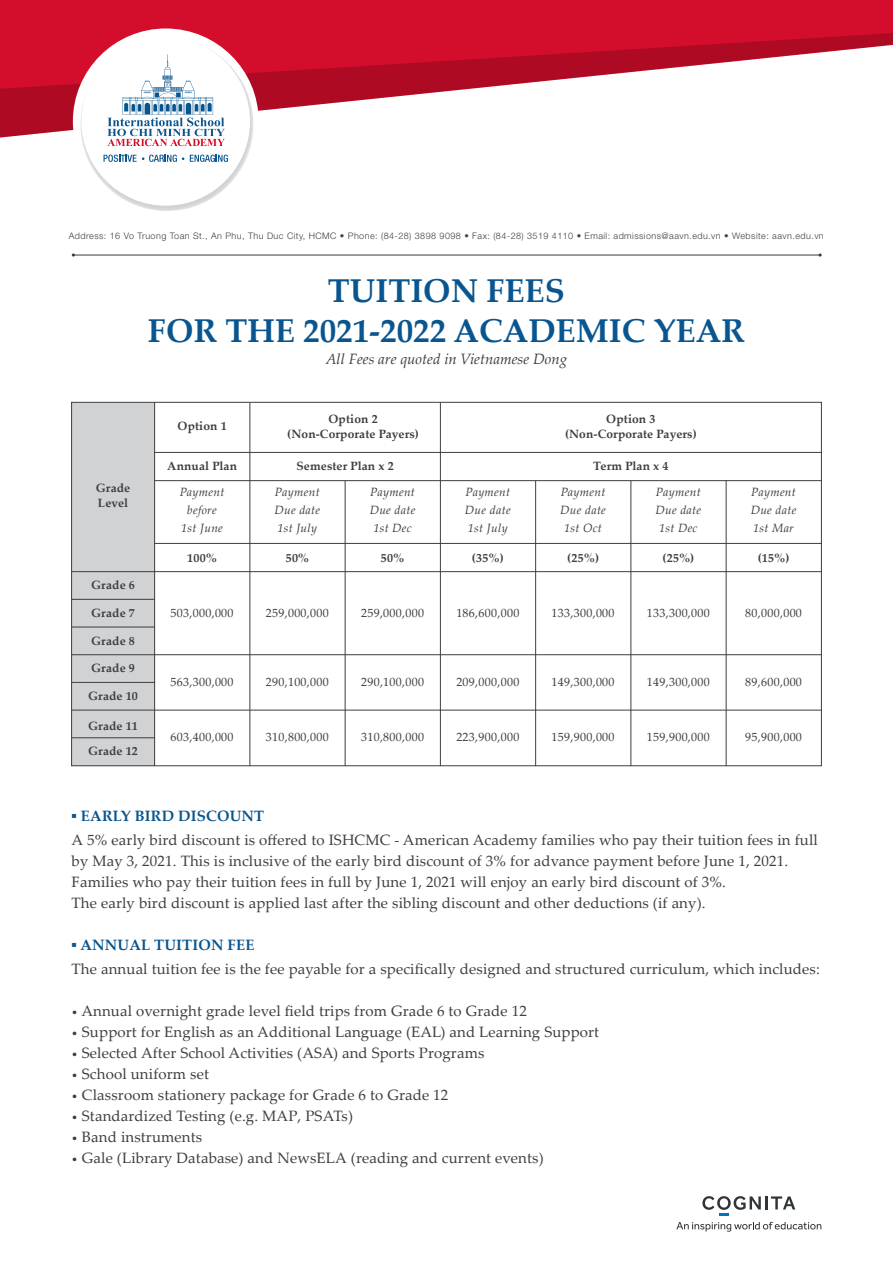
<style>
.page{position:relative;width:893px;height:1263px;background:#fff}
.page>*{position:absolute;margin:0;border:0;box-sizing:border-box;transform-origin:0 0}
.t1{font:700 33px/39.6px "Palatino Linotype";color:#09558f;text-align:center}
.t2{font:15px/21px "Palatino Linotype";letter-spacing:.01em;color:#3e3e3f}
.t3{font:700 15px "Palatino Linotype";letter-spacing:.01em;color:#09558f}
.t4{font:italic 15px "Palatino Linotype";color:#3e3e3f}
.t5{font:12px "Palatino Linotype";letter-spacing:.025em;color:#3e3e3f}
.t6{font:700 12px/14.4px "Palatino Linotype";letter-spacing:.01em;color:#3e3e3f}
.t7{font:italic 12px/18px "Palatino Linotype";letter-spacing:.025em;color:#3e3e3f;text-align:center}
.t8{font:300 9px "Helvetica Neue LT Std";letter-spacing:.05em;color:#3e3e3f}
.s1{font-size:10.5px}
</style>
<div class="page">
<div style="left:0;top:0;width:893px;height:33px;background:#d30d2b"></div>
<svg style="left:0;top:33px;width:893px;height:105px"></svg>
<div style="left:73px;top:28px;width:186px;height:186px;background:#fff;border-radius:50%"></div>
<svg style="left:80px;top:38px;width:174px;height:173px"></svg>
<div style="left:81px;top:37px;width:169px;height:169px;background:#fff;border-radius:50%"></div>
<svg style="left:107px;top:54px;width:118px;height:92px"></svg>
<svg style="left:104px;top:155px;width:80px;height:7px"></svg>
<svg style="left:190px;top:155px;width:38px;height:7px"></svg>
<hr style="left:72px;top:255px;width:748px;height:1px;background:#3e3e3f">
<svg style="left:702px;top:1196px;width:93px;height:19px"></svg>
<svg style="left:676px;top:1222px;width:145px;height:10px"></svg>
<div style="left:72px;top:402px;width:83px;height:364px;background:#d1d2d4"></div>
<hr style="left:154px;top:402px;width:1px;height:364px;background:#3e3e3f">
<hr style="left:249px;top:402px;width:1px;height:364px;background:#3e3e3f">
<hr style="left:345px;top:481px;width:1px;height:285px;background:#3e3e3f">
<hr style="left:440px;top:402px;width:1px;height:364px;background:#3e3e3f">
<hr style="left:535px;top:481px;width:1px;height:285px;background:#3e3e3f">
<hr style="left:630px;top:481px;width:1px;height:285px;background:#3e3e3f">
<hr style="left:726px;top:481px;width:1px;height:285px;background:#3e3e3f">
<hr style="left:155px;top:543px;width:666px;height:1px;background:#3e3e3f">
<hr style="left:155px;top:452px;width:666px;height:1px;background:#3e3e3f">
<hr style="left:155px;top:480px;width:666px;height:1px;background:#3e3e3f">
<hr style="left:72px;top:571px;width:749px;height:1px;background:#3e3e3f">
<hr style="left:72px;top:654px;width:749px;height:1px;background:#3e3e3f">
<hr style="left:72px;top:627px;width:83px;height:1px;background:#3e3e3f">
<hr style="left:72px;top:599px;width:83px;height:1px;background:#3e3e3f">
<hr style="left:72px;top:710px;width:749px;height:1px;background:#3e3e3f">
<hr style="left:72px;top:682px;width:83px;height:1px;background:#3e3e3f">
<hr style="left:72px;top:737px;width:83px;height:1px;background:#3e3e3f">
<p class="t8" style="left:69px;top:230px;width:756px">Address: 16 Vo Truong Toan St., An Phu, Thu Duc City, HCMC • Phone: (84-28) 3898 9098 • Fax: (84-28) 3519 4110 • Email: admissions@aavn.edu.vn • Website: aavn.edu.vn</p>
<h1 class="t1" style="left:148px;top:270px;width:599px">TUITION FEES<br>FOR THE 2021-2022 ACADEMIC YEAR</h1>
<p class="t4" style="left:326px;top:349px;width:243px">All Fees are quoted in Vietnamese Dong</p>
<p class="t6" style="left:178px;top:419px;width:51px">Option 1</p>
<p class="t6" style="left:287px;top:411px;width:133px;text-align:center">Option 2 (Non-Corporate Payers)</p>
<p class="t6" style="left:565px;top:411px;width:133px;text-align:center">Option 3 (Non-Corporate Payers)</p>
<p class="t6" style="left:96px;top:481px;width:36px">Grade<br>Level</p>
<p class="t6" style="left:91px;top:578px;width:45px">Grade 6</p>
<p class="t6" style="left:91px;top:605px;width:45px">Grade 7</p>
<p class="t6" style="left:91px;top:633px;width:45px">Grade 8</p>
<p class="t6" style="left:91px;top:661px;width:45px">Grade 9</p>
<p class="t6" style="left:88px;top:688px;width:51px">Grade 10</p>
<p class="t6" style="left:88px;top:712px;width:51px;line-height:25.5px">Grade 11<br>Grade 12</p>
<p class="t6" style="left:167px;top:458px;width:71px">Annual Plan</p>
<p class="t6" style="left:297px;top:458px;width:99px">Semester Plan x 2</p>
<p class="t6" style="left:593px;top:458px;width:77px">Term Plan x 4</p>
<p class="t7" style="left:180px;top:483px;width:46px">Payment before<br>1st June</p>
<p class="t7" style="left:274px;top:483px;width:47px;text-align:justify">Payment Due date 1st July</p>
<p class="t7" style="left:370px;top:483px;width:47px">Payment<br>Due date<br>1st Dec</p>
<p class="t7" style="left:465px;top:483px;width:47px;text-align:justify">Payment Due date 1st July</p>
<p class="t7" style="left:560px;top:483px;width:47px">Payment<br>Due date<br>1st Oct</p>
<p class="t7" style="left:655px;top:483px;width:47px">Payment<br>Due date<br>1st Dec</p>
<p class="t7" style="left:751px;top:483px;width:47px;text-align:justify">Payment Due date 1st Mar</p>
<p class="t6" style="left:187px;top:551px;width:31px">100%</p>
<p class="t6" style="left:286px;top:551px;width:25px">50%</p>
<p class="t6" style="left:381px;top:551px;width:25px">50%</p>
<p class="t6" style="left:472px;top:551px;width:33px">(35%)</p>
<p class="t6" style="left:567px;top:551px;width:33px">(25%)</p>
<p class="t6" style="left:662px;top:551px;width:33px">(25%)</p>
<p class="t6" style="left:758px;top:551px;width:33px">(15%)</p>
<p class="t5" style="left:171px;top:604px;width:64px">503,000,000</p>
<p class="t5" style="left:266px;top:604px;width:64px">259,000,000</p>
<p class="t5" style="left:361px;top:604px;width:65px">259,000,000</p>
<p class="t5" style="left:456px;top:604px;width:64px">186,600,000</p>
<p class="t5" style="left:552px;top:604px;width:64px">133,300,000</p>
<p class="t5" style="left:647px;top:604px;width:64px">133,300,000</p>
<p class="t5" style="left:745px;top:604px;width:58px">80,000,000</p>
<p class="t5" style="left:171px;top:673px;width:64px">563,300,000</p>
<p class="t5" style="left:266px;top:673px;width:64px">290,100,000</p>
<p class="t5" style="left:361px;top:673px;width:65px">290,100,000</p>
<p class="t5" style="left:456px;top:673px;width:64px">209,000,000</p>
<p class="t5" style="left:552px;top:673px;width:64px">149,300,000</p>
<p class="t5" style="left:647px;top:673px;width:64px">149,300,000</p>
<p class="t5" style="left:745px;top:673px;width:58px">89,600,000</p>
<p class="t5" style="left:171px;top:729px;width:64px">603,400,000</p>
<p class="t5" style="left:266px;top:729px;width:64px">310,800,000</p>
<p class="t5" style="left:361px;top:729px;width:65px">310,800,000</p>
<p class="t5" style="left:456px;top:729px;width:64px">223,900,000</p>
<p class="t5" style="left:552px;top:729px;width:64px">159,900,000</p>
<p class="t5" style="left:647px;top:729px;width:64px">159,900,000</p>
<p class="t5" style="left:745px;top:729px;width:58px">95,900,000</p>
<p class="t3" style="left:72px;top:806px;width:194px">▪ EARLY BIRD DISCOUNT</p>
<p class="t2" style="left:72px;top:829px;width:748px">A 5% early bird discount is offered to ISHCMC - American Academy families who pay their tuition fees in full by May 3, 2021. This is inclusive of the early bird discount of 3% for advance payment before June 1, 2021.<br>Families who pay their tuition fees in full by June 1, 2021 will enjoy an early bird discount of 3%.<br>The early bird discount is applied last after the sibling discount and other deductions (if any).</p>
<p class="t3" style="left:72px;top:935px;width:184px">▪ ANNUAL TUITION FEE</p>
<p class="t2" style="left:72px;top:958px;width:750px">The annual tuition fee is the fee payable for a specifically designed and structured curriculum, which includes:</p>
<p class="t2" style="left:72px;top:1000px;width:457px"><span class="s1">•</span> Annual overnight grade level field trips from Grade 6 to Grade 12</p>
<p class="t2" style="left:72px;top:1021px;width:529px"><span class="s1">•</span> Support for English as an Additional Language (EAL) and Learning Support</p>
<p class="t2" style="left:72px;top:1042px;width:414px"><span class="s1">•</span> Selected After School Activities (ASA) and Sports Programs</p>
<p class="t2" style="left:72px;top:1063px;width:139px"><span class="s1">•</span> School uniform set</p>
<p class="t2" style="left:72px;top:1084px;width:378px"><span class="s1">•</span> Classroom stationery package for Grade 6 to Grade 12</p>
<p class="t2" style="left:72px;top:1105px;width:283px"><span class="s1">•</span> Standardized Testing (e.g. MAP, PSATs)</p>
<p class="t2" style="left:72px;top:1126px;width:132px"><span class="s1">•</span> Band instruments</p>
<p class="t2" style="left:72px;top:1147px;width:474px"><span class="s1">•</span> Gale (Library Database) and NewsELA (reading and current events)</p>
</div>
